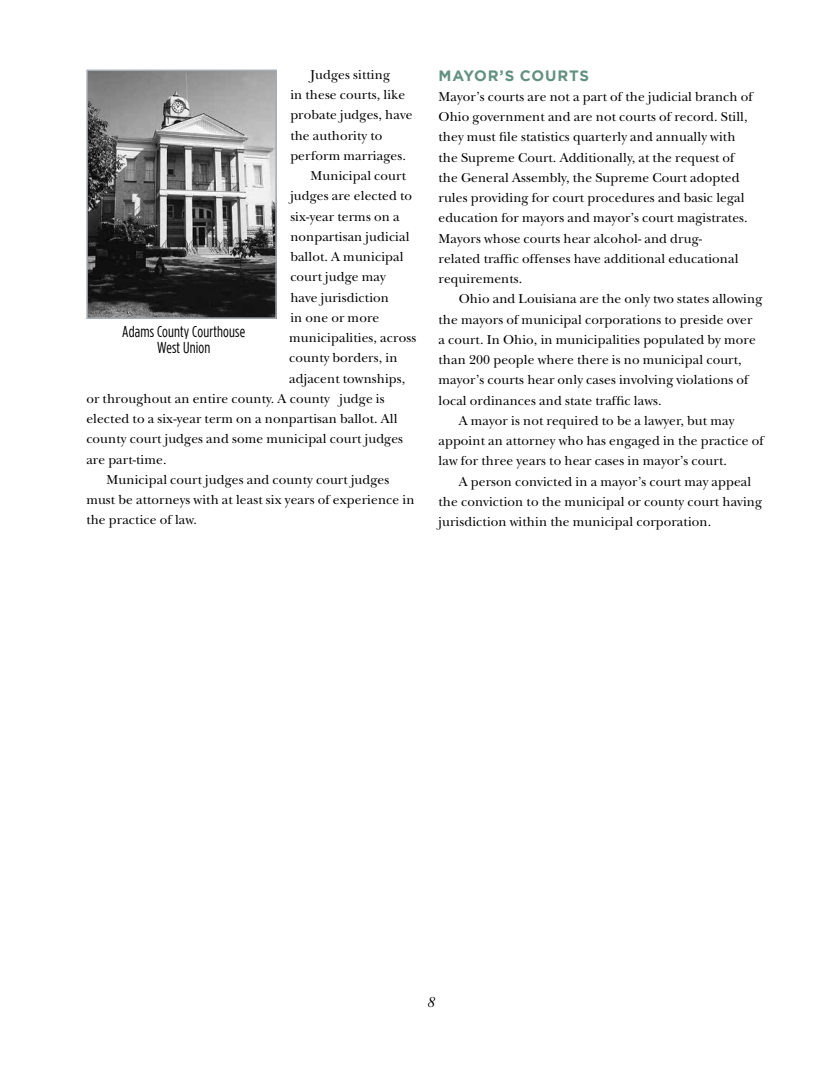
<style>
.page{position:relative;width:837px;height:1080px;background:#fff}
.page>*{position:absolute;margin:0;border:0;box-sizing:border-box;transform-origin:0 0}
.t1{font:15.75px/16.8px "Gotham Condensed";letter-spacing:.01em;color:#000;text-align:center}
.t2{font:700 15px "Gotham";letter-spacing:.06em;color:#629081}
.t3{font:italic 15px "New Baskerville Std";color:#000}
.t4{font:13.5px/20.2px "New Baskerville Std";letter-spacing:.01em;color:#000}
</style>
<div class="page">
<img style="left:89px;top:73px;width:185px;height:243px">
<div style="left:86px;top:70px;width:191px;height:249px;border:2px solid #a6adb4"></div>
<p class="t4" style="left:311px;top:64px;width:81px">Judges sitting</p>
<p class="t4" style="left:290px;top:85px;width:116px">in these courts, like</p>
<p class="t4" style="left:290px;top:105px;width:124px">probate judges, have</p>
<p class="t4" style="left:290px;top:125px;width:94px">the authority to</p>
<p class="t4" style="left:290px;top:145px;width:117px">perform marriages.</p>
<p class="t4" style="left:311px;top:166px;width:97px">Municipal court</p>
<p class="t4" style="left:290px;top:186px;width:123px">judges are elected to</p>
<p class="t4" style="left:290px;top:206px;width:111px">six-year terms on a</p>
<p class="t4" style="left:290px;top:226px;width:121px">nonpartisan judicial</p>
<p class="t4" style="left:290px;top:247px;width:115px">ballot. A municipal</p>
<p class="t4" style="left:290px;top:267px;width:97px">court judge may</p>
<p class="t4" style="left:290px;top:287px;width:100px">have jurisdiction</p>
<p class="t4" style="left:290px;top:307px;width:90px">in one or more</p>
<p class="t4" style="left:289px;top:328px;width:129px">municipalities, across</p>
<p class="t4" style="left:289px;top:348px;width:110px">county borders, in</p>
<p class="t4" style="left:289px;top:368px;width:118px">adjacent townships,</p>
<p class="t4" style="left:86px;top:388px;width:300px">or throughout an entire county. A county judge is</p>
<p class="t4" style="left:86px;top:409px;width:313px">elected to a six-year term on a nonpartisan ballot. All</p>
<p class="t4" style="left:86px;top:429px;width:318px">county court judges and some municipal court judges</p>
<p class="t4" style="left:86px;top:449px;width:82px">are part-time.</p>
<p class="t4" style="left:107px;top:469px;width:284px">Municipal court judges and county court judges</p>
<p class="t4" style="left:86px;top:490px;width:330px">must be attorneys with at least six years of experience in</p>
<p class="t4" style="left:86px;top:510px;width:112px">the practice of law.</p>
<p class="t1" style="left:122px;top:322px;width:125px">Adams County Courthouse<br>West Union</p>
<p class="t2" style="left:439px;top:67px;width:152px">MAYOR’S COURTS</p>
<p class="t4" style="left:439px;top:86px;width:317px">Mayor’s courts are not a part of the judicial branch of Ohio government and are not courts of record. Still, they must file statistics quarterly and annually with the Supreme Court. Additionally, at the request of the General Assembly, the Supreme Court adopted rules providing for court procedures and basic legal education for mayors and mayor’s court magistrates.<br>Mayors whose courts hear alcohol- and drug-<br>related traffic offenses have additional educational requirements.</p>
<p class="t4" style="left:459px;top:289px;width:305px">Ohio and Louisiana are the only two states allowing</p>
<p class="t4" style="left:439px;top:309px;width:315px">the mayors of municipal corporations to preside over</p>
<p class="t4" style="left:439px;top:329px;width:319px">a court. In Ohio, in municipalities populated by more</p>
<p class="t4" style="left:439px;top:350px;width:305px">than 200 people where there is no municipal court,</p>
<p class="t4" style="left:439px;top:370px;width:313px">mayor’s courts hear only cases involving violations of</p>
<p class="t4" style="left:439px;top:390px;width:225px">local ordinances and state traffic laws.</p>
<p class="t4" style="left:459px;top:410px;width:277px">A mayor is not required to be a lawyer, but may</p>
<p class="t4" style="left:439px;top:431px;width:328px">appoint an attorney who has engaged in the practice of</p>
<p class="t4" style="left:439px;top:451px;width:290px">law for three years to hear cases in mayor’s court.</p>
<p class="t4" style="left:459px;top:471px;width:294px">A person convicted in a mayor’s court may appeal</p>
<p class="t4" style="left:439px;top:491px;width:325px">the conviction to the municipal or county court having</p>
<p class="t4" style="left:439px;top:512px;width:274px">jurisdiction within the municipal corporation.</p>
<p class="t3" style="left:427px;top:994px;width:9px">8</p>
</div>
